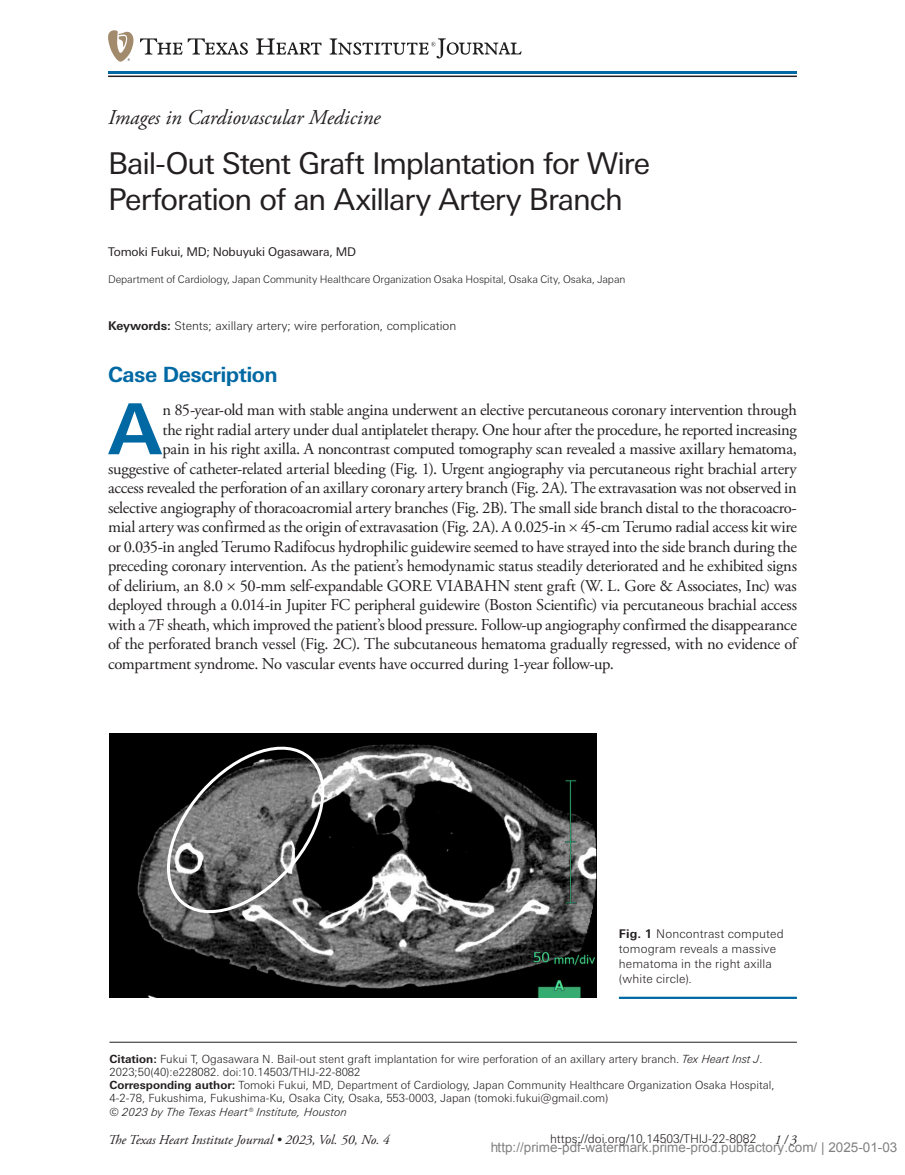
<style>
.page{position:relative;width:905px;height:1175px;background:#fff}
.page>*{position:absolute;margin:0;border:0;box-sizing:border-box;transform-origin:0 0}
.BODY_WITH_DROPCAP{font:700 70.5px "Univers Next Pro";color:#0069a3}
.t1{font:30px/36px "Univers Next Pro";letter-spacing:-.035em;color:#231f20}
.ARTICLE_TYPE{font:italic 21px "Adobe Garamond Pro";color:#231f20}
.HEADING_1{font:700 21px "Univers Next Pro";letter-spacing:-.025em;color:#0069a3}
.BODY_WITH_DROPCAP-2{font:16.5px "Adobe Garamond Pro";letter-spacing:-.02em;color:#231f20}
.t2{font:13.5px "Arial";color:rgb(0 0 0/.5)}
.t3{font:italic 13.5px "Adobe Garamond Pro";color:#231f20}
.CAPTIONS{font:300 12px/15px "Univers Next Pro";letter-spacing:.005em;color:#231f20}
.KEYWORDS{font:300 12px "Univers Next Pro";color:#231f20}
.AUTHORS{font:12px "Univers Next Pro";letter-spacing:-.015em;color:#231f20}
.CORR__AUTHOR{font:300 11.25px/13.2px "Univers Next Pro";color:#231f20}
.CITATION{font:300 11.25px/13.2px "Univers Next Pro";color:#231f20}
.COPYRIGHT{font:italic 300 11.25px "Univers Next Pro";letter-spacing:.02em;color:#231f20}
.AFFILIATIONS{font:300 10.5px "Univers Next Pro";letter-spacing:-.01em;color:#231f20}
.s1{font-weight:700}
.s2{font-style:italic}
</style>
<div class="page">
<svg style="left:140px;top:38px;width:108px;height:17px"></svg>
<svg style="left:256px;top:38px;width:65px;height:17px"></svg>
<svg style="left:329px;top:38px;width:192px;height:20px"></svg>
<svg style="left:108px;top:30px;width:26px;height:32px"></svg>
<hr style="left:108px;top:72px;width:688px;height:2px;background:#0069a3">
<hr style="left:108px;top:76px;width:688px;height:1px;background:#231f20">
<hr style="left:109px;top:1042px;width:688px;height:1px;background:#231f20">
<img style="left:109px;top:733px;width:487px;height:264px">
<hr style="left:619px;top:996px;width:178px;height:3px;background:#0069a3">
<svg style="left:158px;top:733px;width:175px;height:194px;background:#555"></svg>
<p class="ARTICLE_TYPE" style="left:108px;top:105px;width:274px">Images in Cardiovascular Medicine</p>
<p class="t1" style="left:108px;top:145px;width:543px">Bail-Out Stent Graft Implantation for Wire<br>Perforation of an Axillary Artery Branch</p>
<p class="AUTHORS" style="left:108px;top:245px;width:249px">Tomoki Fukui, MD; Nobuyuki Ogasawara, MD</p>
<p class="AFFILIATIONS" style="left:108px;top:274px;width:519px">Department of Cardiology, Japan Community Healthcare Organization Osaka Hospital, Osaka City, Osaka, Japan</p>
<p class="KEYWORDS" style="left:108px;top:319px;width:350px"><span class="s1">Keywords:</span> Stents; axillary artery; wire perforation, complication</p>
<p class="HEADING_1" style="left:108px;top:362px;width:171px">Case Description</p>
<p class="BODY_WITH_DROPCAP" style="left:108px;top:387px;width:55px">A</p>
<p class="BODY_WITH_DROPCAP-2" style="left:162px;top:400px;width:636px">n 85-year-old man with stable angina underwent an elective percutaneous coronary intervention through</p>
<p class="BODY_WITH_DROPCAP-2" style="left:162px;top:419px;width:636px">the right radial artery under dual antiplatelet therapy. One hour after the procedure, he reported increasing</p>
<p class="BODY_WITH_DROPCAP-2" style="left:162px;top:439px;width:636px">pain in his right axilla. A noncontrast computed tomography scan revealed a massive axillary hematoma,</p>
<p class="BODY_WITH_DROPCAP-2" style="left:108px;top:458px;width:690px">suggestive of catheter-related arterial bleeding (Fig. 1). Urgent angiography via percutaneous right brachial artery</p>
<p class="BODY_WITH_DROPCAP-2" style="left:108px;top:478px;width:690px">access revealed the perforation of an axillary coronary artery branch (Fig. 2A). The extravasation was not observed in</p>
<p class="BODY_WITH_DROPCAP-2" style="left:108px;top:497px;width:690px">selective angiography of thoracoacromial artery branches (Fig. 2B). The small side branch distal to the thoracoacro-</p>
<p class="BODY_WITH_DROPCAP-2" style="left:108px;top:517px;width:690px">mial artery was confirmed as the origin of extravasation (Fig. 2A). A 0.025-in 45-cm Terumo radial access kit wire</p>
<p class="BODY_WITH_DROPCAP-2" style="left:108px;top:536px;width:690px">or 0.035-in angled Terumo Radifocus hydrophilic guidewire seemed to have strayed into the side branch during the</p>
<p class="BODY_WITH_DROPCAP-2" style="left:108px;top:556px;width:690px">preceding coronary intervention. As the patient’s hemodynamic status steadily deteriorated and he exhibited signs</p>
<p class="BODY_WITH_DROPCAP-2" style="left:108px;top:575px;width:690px">of delirium, an 8.0 50-mm self-expandable GORE VIABAHN stent graft (W. L. Gore &amp; Associates, Inc) was</p>
<p class="BODY_WITH_DROPCAP-2" style="left:108px;top:595px;width:690px">deployed through a 0.014-in Jupiter FC peripheral guidewire (Boston Scientific) via percutaneous brachial access</p>
<p class="BODY_WITH_DROPCAP-2" style="left:108px;top:614px;width:690px">with a 7F sheath, which improved the patient’s blood pressure. Follow-up angiography confirmed the disappearance</p>
<p class="BODY_WITH_DROPCAP-2" style="left:108px;top:634px;width:690px">of the perforated branch vessel (Fig. 2C). The subcutaneous hematoma gradually regressed, with no evidence of</p>
<p class="BODY_WITH_DROPCAP-2" style="left:108px;top:653px;width:507px">compartment syndrome. No vascular events have occurred during 1-year follow-up.</p>
<p class="CAPTIONS" style="left:619px;top:926px;width:166px"><span class="s1">Fig. 1</span> Noncontrast computed tomogram reveals a massive hematoma in the right axilla (white circle).</p>
<p class="CITATION" style="left:109px;top:1052px;width:654px"><span class="s1">Citation:</span> Fukui T, Ogasawara N. Bail-out stent graft implantation for wire perforation of an axillary artery branch. <span class="s2">Tex Heart Inst J</span>.<br>2023;50(40):e228082. doi:10.14503/THIJ-22-8082</p>
<p class="CORR__AUTHOR" style="left:109px;top:1078px;width:666px"><span class="s1">Corresponding author:</span> Tomoki Fukui, MD, Department of Cardiology, Japan Community Healthcare Organization Osaka Hospital,<br>4-2-78, Fukushima, Fukushima-Ku, Osaka City, Osaka, 553-0003, Japan (tomoki.fukui@gmail.com)</p>
<p class="COPYRIGHT" style="left:109px;top:1105px;width:239px">© 2023 by The Texas Heart® Institute, Houston</p>
<p class="t3" style="left:108px;top:1131px;width:283px">The Texas Heart Institute Journal • 2023, Vol. 50, No. 4</p>
<p class="CAPTIONS" style="left:550px;top:1131px;width:208px">https://doi.org/10.14503/THIJ-22-8082</p>
<p class="t3" style="left:774px;top:1131px;width:24px">1 / 3</p>
<p class="t2" style="left:490px;top:1140px;width:409px">http://prime-pdf-watermark.prime-prod.pubfactory.com/ | 2025-01-03</p>
</div>
